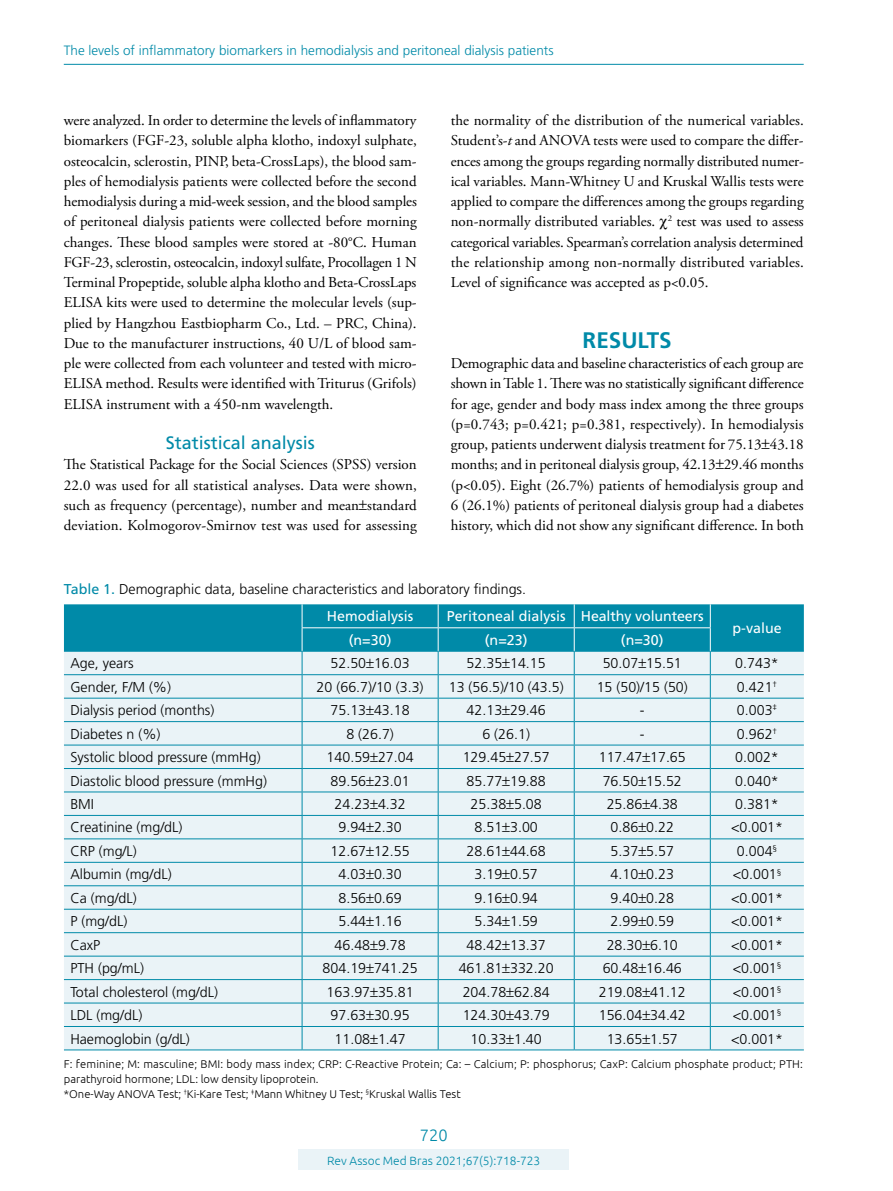
<style>
.page{position:relative;width:893px;height:1191px;background:#fff}
.page>*{position:absolute;margin:0;border:0;box-sizing:border-box;transform-origin:0 0}
.t1{font:700 22.5px "Frutiger LT Std";color:#008aa8}
.t2{font:18px "Frutiger LT Std";color:#008aa8}
.t3{font:300 16.5px "Ubuntu";color:#008aa8}
.t4{font:15px/20.2px "Adobe Garamond Pro";color:#000;text-align:justify}
.t5{font:300 14.25px/27.3px "Frutiger LT Std";color:#000}
.t6{font:14.25px "Frutiger LT Std";color:#fff}
.t7{font:300 13.5px "Frutiger LT Std";color:#008aa8}
.t8{font:300 12px "Ubuntu";color:#008aa8}
.t9{font:300 11.25px/15px "Ubuntu";letter-spacing:.01em;color:#000}
.s1{font-style:italic}
.s2{font-weight:400;color:#008aa8}
.s3{font-weight:400;color:#fff}
</style>
<div class="page">
<hr style="left:64px;top:64px;width:740px;height:1px;background:#008aa8">
<div style="left:299px;top:1149px;width:270px;height:21px;background:#eaf3f7"></div>
<hr style="left:64px;top:1049px;width:238px;height:1px;background:#008aa8">
<hr style="left:302px;top:1049px;width:136px;height:1px;background:#008aa8">
<hr style="left:438px;top:1049px;width:136px;height:1px;background:#008aa8">
<hr style="left:574px;top:1049px;width:136px;height:1px;background:#008aa8">
<hr style="left:710px;top:1049px;width:94px;height:1px;background:#008aa8">
<svg style="left:64px;top:604px;width:740px;height:445px;background:#c7e3eb"></svg>
<p class="t7" style="left:64px;top:42px;width:491px">The levels of inflammatory biomarkers in hemodialysis and peritoneal dialysis patients</p>
<p class="t4" style="left:64px;top:111px;width:355px">were analyzed. In order to determine the levels of inflammatory biomarkers (FGF-23, soluble alpha klotho, indoxyl sulphate, osteocalcin, sclerostin, PINP, beta-CrossLaps), the blood sam&shy;ples of hemodialysis patients were collected before the second hemodialysis during a mid-week session, and the blood samples of peritoneal dialysis patients were collected before morning changes. These blood samples were stored at -80°C. Human FGF-23, sclerostin, osteocalcin, indoxyl sulfate, Procollagen 1 N Terminal Propeptide, soluble alpha klotho and Beta-CrossLaps ELISA kits were used to determine the molecular levels (sup&shy;plied by Hangzhou Eastbiopharm Co., Ltd. – PRC, China).<br>Due to the manufacturer instructions, 40 U/L of blood sam&shy;ple were collected from each volunteer and tested with micro-ELISA method. Results were identified with Triturus (Grifols)<br>ELISA instrument with a 450-nm wavelength.</p>
<p class="t2" style="left:166px;top:432px;width:151px">Statistical analysis</p>
<p class="t4" style="left:64px;top:455px;width:355px">The Statistical Package for the Social Sciences (SPSS) version 22.0 was used for all statistical analyses. Data were shown, such as frequency (percentage), number and mean standard deviation. Kolmogorov-Smirnov test was used for assessing</p>
<p class="t4" style="left:451px;top:111px;width:355px">the normality of the distribution of the numerical variables.<br>Student’s-<span class="s1">t</span> and ANOVA tests were used to compare the differ&shy;ences among the groups regarding normally distributed numer&shy;ical variables. Mann-Whitney U and Kruskal Wallis tests were applied to compare the differences among the groups regarding non-normally distributed variables. <sup>2</sup> test was used to assess categorical variables. Spearman’s correlation analysis determined the relationship among non-normally distributed variables.<br>Level of significance was accepted as p&lt;0.05.</p>
<h1 class="t1" style="left:583px;top:327px;width:91px">RESULTS</h1>
<p class="t4" style="left:451px;top:354px;width:355px">Demographic data and baseline characteristics of each group are shown in Table 1. There was no statistically significant difference for age, gender and body mass index among the three groups (p=0.743; p=0.421; p=0.381, respectively). In hemodialysis group, patients underwent dialysis treatment for 75.13 43.18 months; and in peritoneal dialysis group, 42.13 29.46 months (p&lt;0.05). Eight (26.7%) patients of hemodialysis group and 6 (26.1%) patients of peritoneal dialysis group had a diabetes history, which did not show any significant difference. In both</p>
<p class="t5" style="left:327px;top:576px;width:201px;text-indent:-263px"><span class="s2">Table 1.</span> Demographic data, baseline characteristics and laboratory findings.<br><span class="s3">Hemodialysis</span></p>
<p class="t6" style="left:447px;top:608px;width:258px">Peritoneal dialysis Healthy volunteers</p>
<p class="t6" style="left:349px;top:631px;width:44px">(n=30)</p>
<p class="t6" style="left:485px;top:631px;width:44px">(n=23)</p>
<p class="t6" style="left:621px;top:631px;width:44px">(n=30)</p>
<p class="t6" style="left:732px;top:620px;width:51px">p-value</p>
<p class="t5" style="left:70px;top:650px;width:65px">Age, years</p>
<p class="t5" style="left:331px;top:650px;width:81px">52.50 16.03</p>
<p class="t5" style="left:467px;top:650px;width:81px">52.35 14.15</p>
<p class="t5" style="left:603px;top:650px;width:81px">50.07 15.51</p>
<p class="t5" style="left:735px;top:650px;width:45px">0.743*</p>
<p class="t5" style="left:70px;top:673px;width:102px">Gender, F/M (%)</p>
<p class="t5" style="left:317px;top:673px;width:108px">20 (66.7)/10 (3.3)</p>
<p class="t5" style="left:449px;top:673px;width:116px">13 (56.5)/10 (43.5)</p>
<p class="t5" style="left:597px;top:673px;width:93px">15 (50)/15 (50)</p>
<p class="t5" style="left:737px;top:673px;width:42px">0.421<sup>†</sup></p>
<p class="t5" style="left:70px;top:697px;width:146px">Dialysis period (months)</p>
<p class="t5" style="left:331px;top:697px;width:81px">75.13 43.18</p>
<p class="t5" style="left:467px;top:697px;width:81px">42.13 29.46</p>
<p class="t5" style="left:640px;top:697px;width:6px">-</p>
<p class="t5" style="left:737px;top:697px;width:42px">0.003<sup>‡</sup></p>
<p class="t5" style="left:70px;top:720px;width:92px">Diabetes n (%)</p>
<p class="t5" style="left:346px;top:720px;width:49px">8 (26.7)</p>
<p class="t5" style="left:482px;top:720px;width:49px">6 (26.1)</p>
<p class="t5" style="left:640px;top:720px;width:6px">-</p>
<p class="t5" style="left:737px;top:720px;width:42px">0.962<sup>†</sup></p>
<p class="t5" style="left:70px;top:743px;width:192px">Systolic blood pressure (mmHg)</p>
<p class="t5" style="left:327px;top:743px;width:89px">140.59 27.04</p>
<p class="t5" style="left:463px;top:743px;width:89px">129.45 27.57</p>
<p class="t5" style="left:599px;top:743px;width:89px">117.47 17.65</p>
<p class="t5" style="left:735px;top:743px;width:45px">0.002*</p>
<p class="t5" style="left:70px;top:767px;width:198px">Diastolic blood pressure (mmHg)</p>
<p class="t5" style="left:331px;top:767px;width:81px">89.56 23.01</p>
<p class="t5" style="left:467px;top:767px;width:81px">85.77 19.88</p>
<p class="t5" style="left:603px;top:767px;width:81px">76.50 15.52</p>
<p class="t5" style="left:735px;top:767px;width:45px">0.040*</p>
<p class="t5" style="left:70px;top:790px;width:25px">BMI</p>
<p class="t5" style="left:335px;top:790px;width:73px">24.23 4.32</p>
<p class="t5" style="left:471px;top:790px;width:73px">25.38 5.08</p>
<p class="t5" style="left:607px;top:790px;width:73px">25.86 4.38</p>
<p class="t5" style="left:735px;top:790px;width:45px">0.381*</p>
<p class="t5" style="left:70px;top:814px;width:114px">Creatinine (mg/dL)</p>
<p class="t5" style="left:338px;top:814px;width:65px">9.94 2.30</p>
<p class="t5" style="left:475px;top:814px;width:65px">8.51 3.00</p>
<p class="t5" style="left:611px;top:814px;width:65px">0.86 0.22</p>
<p class="t5" style="left:731px;top:814px;width:54px">&lt;0.001*</p>
<p class="t5" style="left:70px;top:837px;width:68px">CRP (mg/L)</p>
<p class="t5" style="left:331px;top:837px;width:81px">12.67 12.55</p>
<p class="t5" style="left:467px;top:837px;width:81px">28.61 44.68</p>
<p class="t5" style="left:611px;top:837px;width:65px">5.37 5.57</p>
<p class="t5" style="left:737px;top:837px;width:42px">0.004<sup>§</sup></p>
<p class="t5" style="left:70px;top:861px;width:103px">Albumin (mg/dL)</p>
<p class="t5" style="left:338px;top:861px;width:65px">4.03 0.30</p>
<p class="t5" style="left:475px;top:861px;width:65px">3.19 0.57</p>
<p class="t5" style="left:611px;top:861px;width:65px">4.10 0.23</p>
<p class="t5" style="left:733px;top:861px;width:50px">&lt;0.001<sup>§</sup></p>
<p class="t5" style="left:70px;top:884px;width:68px">Ca (mg/dL)</p>
<p class="t5" style="left:338px;top:884px;width:65px">8.56 0.69</p>
<p class="t5" style="left:475px;top:884px;width:65px">9.16 0.94</p>
<p class="t5" style="left:611px;top:884px;width:65px">9.40 0.28</p>
<p class="t5" style="left:731px;top:884px;width:54px">&lt;0.001*</p>
<p class="t5" style="left:70px;top:908px;width:59px">P (mg/dL)</p>
<p class="t5" style="left:338px;top:908px;width:65px">5.44 1.16</p>
<p class="t5" style="left:475px;top:908px;width:65px">5.34 1.59</p>
<p class="t5" style="left:611px;top:908px;width:65px">2.99 0.59</p>
<p class="t5" style="left:731px;top:908px;width:54px">&lt;0.001*</p>
<p class="t5" style="left:70px;top:931px;width:32px">CaxP</p>
<p class="t5" style="left:335px;top:931px;width:73px">46.48 9.78</p>
<p class="t5" style="left:467px;top:931px;width:81px">48.42 13.37</p>
<p class="t5" style="left:607px;top:931px;width:73px">28.30 6.10</p>
<p class="t5" style="left:731px;top:931px;width:54px">&lt;0.001*</p>
<p class="t5" style="left:70px;top:954px;width:75px">PTH (pg/mL)</p>
<p class="t5" style="left:323px;top:954px;width:96px">804.19 741.25</p>
<p class="t5" style="left:459px;top:954px;width:96px">461.81 332.20</p>
<p class="t5" style="left:603px;top:954px;width:81px">60.48 16.46</p>
<p class="t5" style="left:733px;top:954px;width:50px">&lt;0.001<sup>§</sup></p>
<p class="t5" style="left:70px;top:978px;width:149px">Total cholesterol (mg/dL)</p>
<p class="t5" style="left:327px;top:978px;width:89px">163.97 35.81</p>
<p class="t5" style="left:463px;top:978px;width:89px">204.78 62.84</p>
<p class="t5" style="left:599px;top:978px;width:89px">219.08 41.12</p>
<p class="t5" style="left:733px;top:978px;width:50px">&lt;0.001<sup>§</sup></p>
<p class="t5" style="left:70px;top:1001px;width:74px">LDL (mg/dL)</p>
<p class="t5" style="left:331px;top:1001px;width:81px">97.63 30.95</p>
<p class="t5" style="left:463px;top:1001px;width:89px">124.30 43.79</p>
<p class="t5" style="left:599px;top:1001px;width:89px">156.04 34.42</p>
<p class="t5" style="left:733px;top:1001px;width:50px">&lt;0.001<sup>§</sup></p>
<p class="t5" style="left:70px;top:1025px;width:121px">Haemoglobin (g/dL)</p>
<p class="t5" style="left:335px;top:1025px;width:73px">11.08 1.47</p>
<p class="t5" style="left:471px;top:1025px;width:73px">10.33 1.40</p>
<p class="t5" style="left:607px;top:1025px;width:73px">13.65 1.57</p>
<p class="t5" style="left:731px;top:1025px;width:54px">&lt;0.001*</p>
<p class="t9" style="left:64px;top:1056px;width:740px">F: feminine; M: masculine; BMI: body mass index; CRP: C-Reactive Protein; Ca: – Calcium; P: phosphorus; CaxP: Calcium phosphate product; PTH: parathyroid hormone; LDL: low density lipoprotein.<br>*One-Way ANOVA Test; <sup>†</sup>Ki-Kare Test; <sup>‡</sup>Mann Whitney U Test; <sup>§</sup>Kruskal Wallis Test</p>
<p class="t3" style="left:420px;top:1125px;width:29px">720</p>
<p class="t8" style="left:327px;top:1153px;width:215px">Rev Assoc Med Bras 2021;67(5):718-723</p>
</div>
